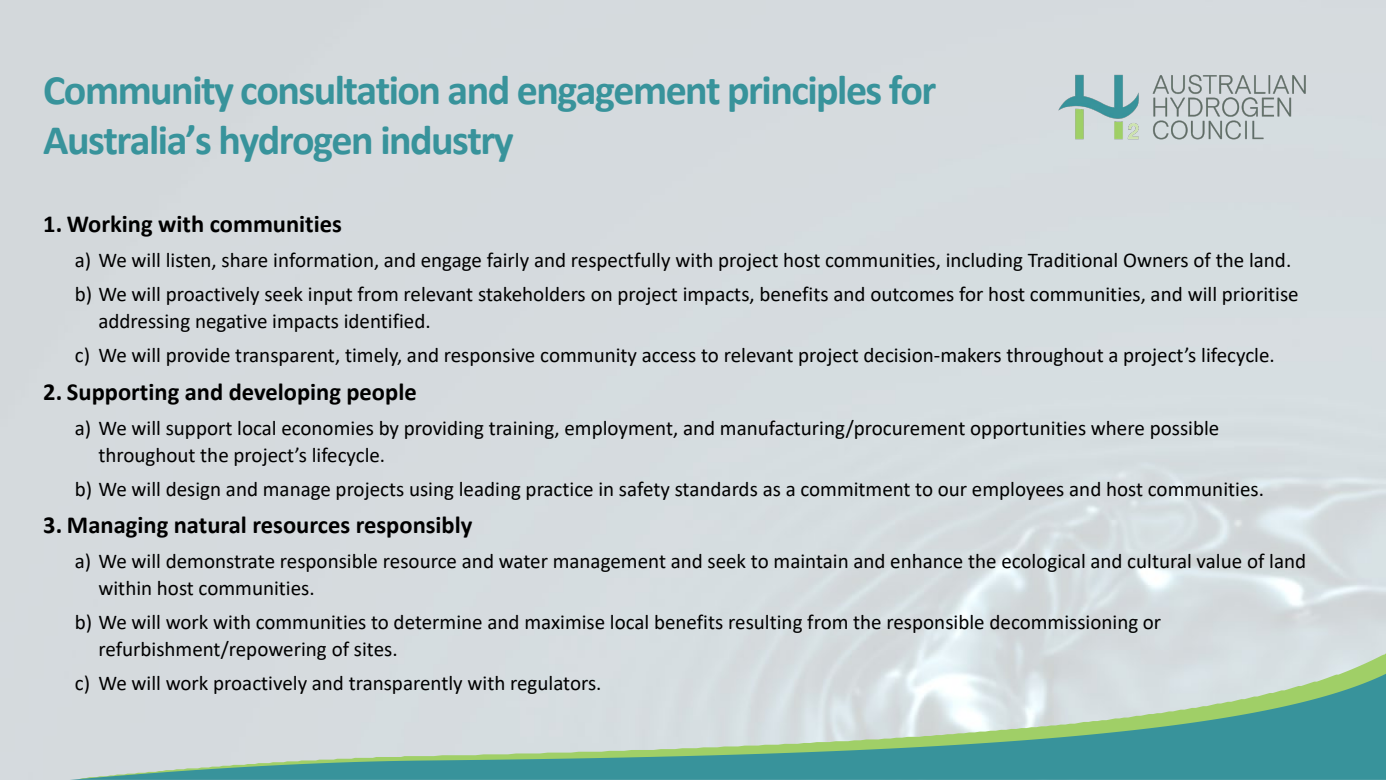
<style>
.page{position:relative;width:1386px;height:780px;background:#fff}
.page>*{position:absolute;margin:0;border:0;box-sizing:border-box;transform-origin:0 0}
.t1{font:700 42px/50.4px "Calibri";letter-spacing:-.035em;color:#38939b}
.t2{font:700 24.5px "Calibri";color:#000}
.t3{font:21px/26.9px "Calibri";color:#000}
</style>
<div class="page">
<svg style="left:79px;top:653px;width:1306px;height:20px;background:#d5dcde"></svg>
<svg style="left:70px;top:673px;width:1315px;height:106px;background:#a3c6c2"></svg>
<img style="left:1050px;top:61px;width:263px;height:92px">
<h2 class="t1" style="left:43px;top:64px;width:894px">Community consultation and engagement principles for<br>Australia’s hydrogen industry</h2>
<p class="t2" style="left:43px;top:207px;width:300px">1. Working with communities</p>
<p class="t3" style="left:75px;top:246px;width:1217px">a) We will listen, share information, and engage fairly and respectfully with project host communities, including Traditional Owners of the land.</p>
<p class="t3" style="left:98px;top:280px;width:1201px;text-indent:-24px">b) We will proactively seek input from relevant stakeholders on project impacts, benefits and outcomes for host communities, and will prioritise addressing negative impacts identified.</p>
<p class="t3" style="left:75px;top:341px;width:1201px">c) We will provide transparent, timely, and responsive community access to relevant project decision-makers throughout a project’s lifecycle.</p>
<p class="t2" style="left:43px;top:374px;width:375px">2. Supporting and developing people</p>
<p class="t3" style="left:98px;top:413px;width:1122px;text-indent:-24px">a) We will support local economies by providing training, employment, and manufacturing/procurement opportunities where possible throughout the project’s lifecycle.</p>
<p class="t3" style="left:75px;top:474px;width:1190px">b) We will design and manage projects using leading practice in safety standards as a commitment to our employees and host communities.</p>
<p class="t2" style="left:43px;top:507px;width:430px">3. Managing natural resources responsibly</p>
<p class="t3" style="left:98px;top:547px;width:1209px;text-indent:-24px">a) We will demonstrate responsible resource and water management and seek to maintain and enhance the ecological and cultural value of land within host communities.</p>
<p class="t3" style="left:98px;top:608px;width:1064px;text-indent:-24px">b) We will work with communities to determine and maximise local benefits resulting from the responsible decommissioning or refurbishment/repowering of sites.</p>
<p class="t3" style="left:75px;top:669px;width:528px">c) We will work proactively and transparently with regulators.</p>
</div>
